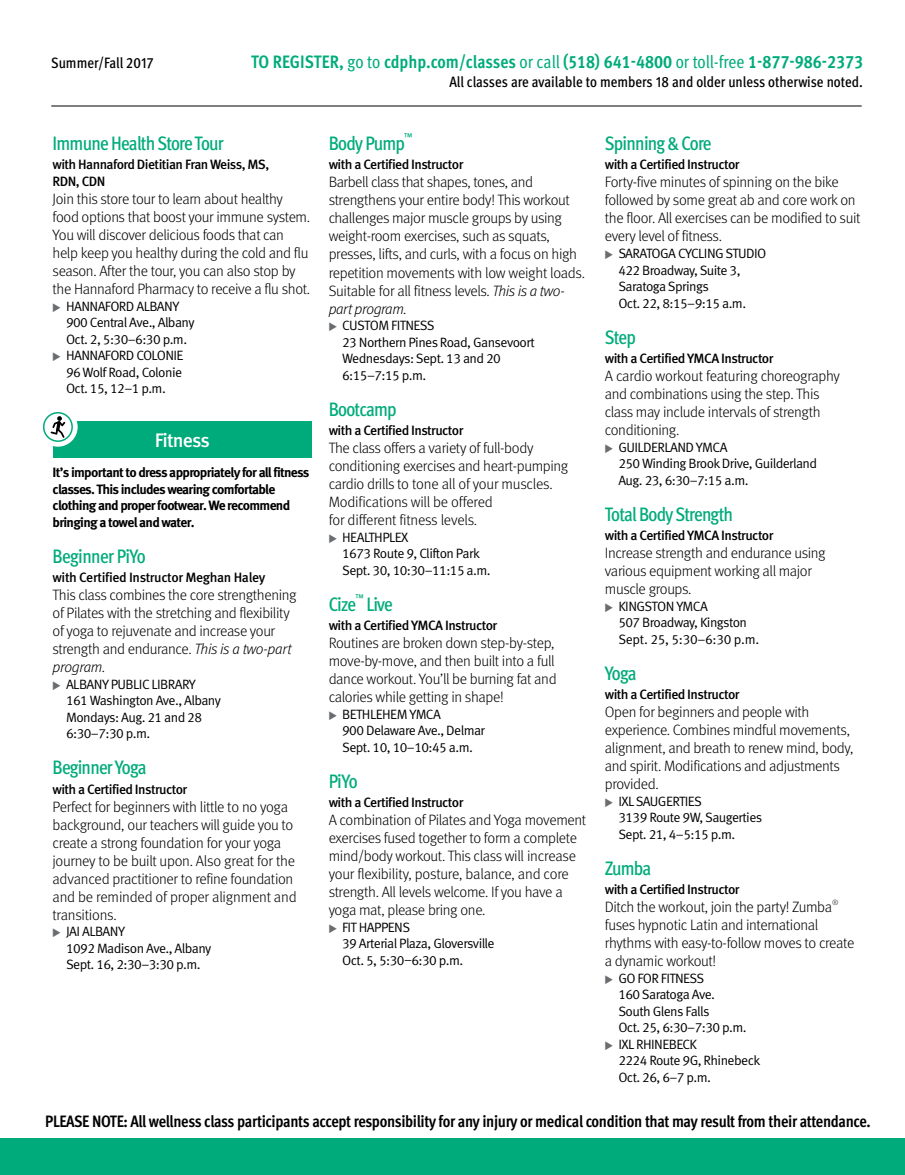
<style>
.page{position:relative;width:905px;height:1175px;background:#fff}
.page>*{position:absolute;margin:0;border:0;box-sizing:border-box;transform-origin:0 0}
.t1{font:500 condensed 19.5px "Meta OT";letter-spacing:-.04em;color:#00ab7b}
.t2{font:500 19.5px "Meta OT";letter-spacing:-.045em;color:#fff}
.t3{font:700 condensed 18px "Meta OT";color:#00ab7b}
.t4{font:700 condensed 16.5px "Meta OT";letter-spacing:-.02em;color:#000}
.t5{font:300 15px/18px "Meta OT";letter-spacing:-.025em;color:#000}
.t6{font:500 condensed 15px "Meta OT";color:#000}
.t7{font:13.5px/16.5px "Meta OT Norm";letter-spacing:-.045em;color:#000}
.t8{font:500 13.5px/16.5px "Meta OT";letter-spacing:-.045em;color:#000}
.t9{font:700 13.5px/16.5px "Meta OT";letter-spacing:-.055em;color:#000}
.t10{font:500 condensed 9.75px "Meta OT";color:#00ab7b}
.t11{font:300 7.5px "Meta OT";color:#000}
.s1{font-weight:400}
.s2{font-style:italic}
</style>
<div class="page">
<div style="left:53px;top:421px;width:258px;height:36px;background:#00ab7b"></div>
<div style="left:39px;top:408px;width:38px;height:38px;background:#fff;border-radius:50%"></div>
<div style="left:38px;top:407px;width:40px;height:39px;border:2px solid #fff;border-radius:50%"></div>
<div style="left:43px;top:412px;width:30px;height:30px;border:2px solid #00ab7b;border-radius:50%"></div>
<hr style="left:51px;top:106px;width:810px;height:1px;background:#000">
<div style="left:0;top:1138px;width:904px;height:36px;background:#00ab7b"></div>
<svg style="left:51px;top:416px;width:14px;height:22px"></svg>
<p class="t6" style="left:51px;top:53px;width:104px">Summer/Fall 2017</p>
<p class="t3" style="left:251px;top:50px;width:613px">TO REGISTER, <span class="s1">go to</span> cdphp.com/classes <span class="s1">or call</span> (518) 641-4800 <span class="s1">or toll-free</span> 1-877-986-2373</p>
<p class="t6" style="left:449px;top:72px;width:415px">All classes are available to members 18 and older unless otherwise noted.</p>
<p class="t10" style="left:404px;top:131px;width:10px">™</p>
<p class="t8" style="left:328px;top:157px;width:136px">with a Certified Instructor</p>
<p class="t5" style="left:328px;top:173px;width:258px">Barbell class that shapes, tones, and strengthens your entire body! This workout challenges major muscle groups by using weight-room exercises, such as squats, presses, lifts, and curls, with a focus on high repetition movements with low weight loads.<br>Suitable for all fitness levels. <span class="s2">This is a two&shy;part program.</span></p>
<p class="t7" style="left:342px;top:317px;width:194px">CUSTOM FITNESS<br>23 Northern Pines Road, Gansevoort<br>Wednesdays: Sept. 13 and 20<br>6:15–7:15 p.m.</p>
<h1 class="t1" style="left:328px;top:396px;width:70px">Bootcamp</h1>
<p class="t8" style="left:328px;top:422px;width:136px">with a Certified Instructor</p>
<p class="t5" style="left:328px;top:439px;width:241px">The class offers a variety of full-body conditioning exercises and heart-pumping cardio drills to tone all of your muscles.<br>Modifications will be offered<br>for different fitness levels.</p>
<p class="t7" style="left:342px;top:529px;width:150px">HEALTHPLEX<br>1673 Route 9, Clifton Park<br>Sept. 30, 10:30–11:15 a.m.</p>
<h1 class="t1" style="left:328px;top:591px;width:29px">Cize</h1>
<h1 class="t1" style="left:328px;top:131px;width:78px">Body Pump</h1>
<h1 class="t1" style="left:52px;top:131px;width:173px">Immune Health Store Tour</h1>
<p class="t8" style="left:52px;top:157px;width:218px">with Hannaford Dietitian Fran Weiss, MS,<br>RDN, CDN</p>
<p class="t5" style="left:52px;top:190px;width:259px">Join this store tour to learn about healthy food options that boost your immune system.<br>You will discover delicious foods that can help keep you healthy during the cold and flu season. After the tour, you can also stop by the Hannaford Pharmacy to receive a flu shot.</p>
<p class="t7" style="left:66px;top:298px;width:130px">HANNAFORD ALBANY<br>900 Central Ave., Albany<br>Oct. 2, 5:30–6:30 p.m.<br>HANNAFORD COLONIE<br>96 Wolf Road, Colonie<br>Oct. 15, 12–1 p.m.</p>
<h1 class="t1" style="left:604px;top:131px;width:108px">Spinning &amp; Core</h1>
<p class="t8" style="left:604px;top:157px;width:136px">with a Certified Instructor</p>
<p class="t5" style="left:604px;top:173px;width:257px">Forty-five minutes of spinning on the bike followed by some great ab and core work on the floor. All exercises can be modified to suit every level of fitness.</p>
<p class="t7" style="left:618px;top:245px;width:150px">SARATOGA CYCLING STUDIO<br>422 Broadway, Suite 3,<br>Saratoga Springs<br>Oct. 22, 8:15–9:15 a.m.</p>
<h1 class="t1" style="left:604px;top:324px;width:33px">Step</h1>
<p class="t8" style="left:604px;top:350px;width:170px">with a Certified YMCA Instructor</p>
<p class="t5" style="left:604px;top:367px;width:236px">A cardio workout featuring choreography and combinations using the step. This class may include intervals of strength conditioning.</p>
<p class="t7" style="left:618px;top:439px;width:200px">GUILDERLAND YMCA<br>250 Winding Brook Drive, Guilderland<br>Aug. 23, 6:30–7:15 a.m.</p>
<h1 class="t1" style="left:604px;top:501px;width:130px">Total Body Strength</h1>
<p class="t8" style="left:604px;top:527px;width:170px">with a Certified YMCA Instructor</p>
<p class="t5" style="left:604px;top:544px;width:222px">Increase strength and endurance using various equipment working all major muscle groups.</p>
<p class="t7" style="left:618px;top:598px;width:142px">KINGSTON YMCA<br>507 Broadway, Kingston<br>Sept. 25, 5:30–6:30 p.m.</p>
<h1 class="t1" style="left:604px;top:660px;width:33px">Yoga</h1>
<p class="t8" style="left:604px;top:686px;width:136px">with a Certified Instructor</p>
<p class="t5" style="left:604px;top:703px;width:250px">Open for beginners and people with experience. Combines mindful movements, alignment, and breath to renew mind, body, and spirit. Modifications and adjustments provided.</p>
<p class="t7" style="left:618px;top:793px;width:145px">IXL SAUGERTIES<br>3139 Route 9W, Saugerties<br>Sept. 21, 4–5:15 p.m.</p>
<h1 class="t1" style="left:604px;top:855px;width:48px">Zumba</h1>
<p class="t8" style="left:604px;top:881px;width:136px">with a Certified Instructor</p>
<p class="t5" style="left:604px;top:898px;width:229px">Ditch the workout, join the party! Zumba</p>
<p class="t11" style="left:832px;top:897px;width:8px">®</p>
<p class="t5" style="left:604px;top:916px;width:251px">fuses hypnotic Latin and international rhythms with easy-to-follow moves to create a dynamic workout!</p>
<p class="t7" style="left:618px;top:970px;width:143px">GO FOR FITNESS<br>160 Saratoga Ave.<br>South Glens Falls<br>Oct. 25, 6:30–7:30 p.m.<br>IXL RHINEBECK<br>2224 Route 9G, Rhinebeck<br>Oct. 26, 6–7 p.m.</p>
<p class="t4" style="left:45px;top:1111px;width:827px">PLEASE NOTE: All wellness class participants accept responsibility for any injury or medical condition that may result from their attendance.</p>
<h1 class="t2" style="left:155px;top:429px;width:57px">Fitness</h1>
<p class="t9" style="left:52px;top:464px;width:258px">It’s important to dress appropriately for all fitness classes. This includes wearing comfortable clothing and proper footwear. We recommend bringing a towel and water.</p>
<h1 class="t1" style="left:52px;top:543px;width:95px">Beginner PiYo</h1>
<p class="t8" style="left:52px;top:569px;width:214px">with Certified Instructor Meghan Haley</p>
<p class="t5" style="left:52px;top:586px;width:246px">This class combines the core strengthening of Pilates with the stretching and flexibility of yoga to rejuvenate and increase your strength and endurance. <span class="s2">This is a two-part program.</span></p>
<p class="t7" style="left:66px;top:676px;width:156px">ALBANY PUBLIC LIBRARY<br>161 Washington Ave., Albany<br>Mondays: Aug. 21 and 28<br>6:30–7:30 p.m.</p>
<h1 class="t1" style="left:52px;top:755px;width:96px">Beginner Yoga</h1>
<p class="t8" style="left:52px;top:781px;width:136px">with a Certified Instructor</p>
<p class="t5" style="left:52px;top:797px;width:246px">Perfect for beginners with little to no yoga background, our teachers will guide you to create a strong foundation for your yoga journey to be built upon. Also great for the advanced practitioner to refine foundation and be reminded of proper alignment and transitions.</p>
<p class="t7" style="left:66px;top:923px;width:147px">JAI ALBANY<br>1092 Madison Ave., Albany<br>Sept. 16, 2:30–3:30 p.m.</p>
<p class="t10" style="left:355px;top:591px;width:10px">™</p>
<h1 class="t1" style="left:366px;top:591px;width:28px">Live</h1>
<p class="t8" style="left:328px;top:617px;width:170px">with a Certified YMCA Instructor</p>
<p class="t5" style="left:328px;top:634px;width:229px">Routines are broken down step-by-step, move-by-move, and then built into a full dance workout. You’ll be burning fat and calories while getting in shape!</p>
<p class="t7" style="left:342px;top:706px;width:144px">BETHLEHEM YMCA<br>900 Delaware Ave., Delmar<br>Sept. 10, 10–10:45 a.m.</p>
<h1 class="t1" style="left:328px;top:768px;width:31px">PiYo</h1>
<p class="t8" style="left:328px;top:794px;width:136px">with a Certified Instructor</p>
<p class="t5" style="left:328px;top:811px;width:259px">A combination of Pilates and Yoga movement exercises fused together to form a complete mind/body workout. This class will increase your flexibility, posture, balance, and core strength. All levels welcome. If you have a yoga mat, please bring one.</p>
<p class="t7" style="left:342px;top:919px;width:154px">FIT HAPPENS<br>39 Arterial Plaza, Gloversville<br>Oct. 5, 5:30–6:30 p.m.</p>
</div>
